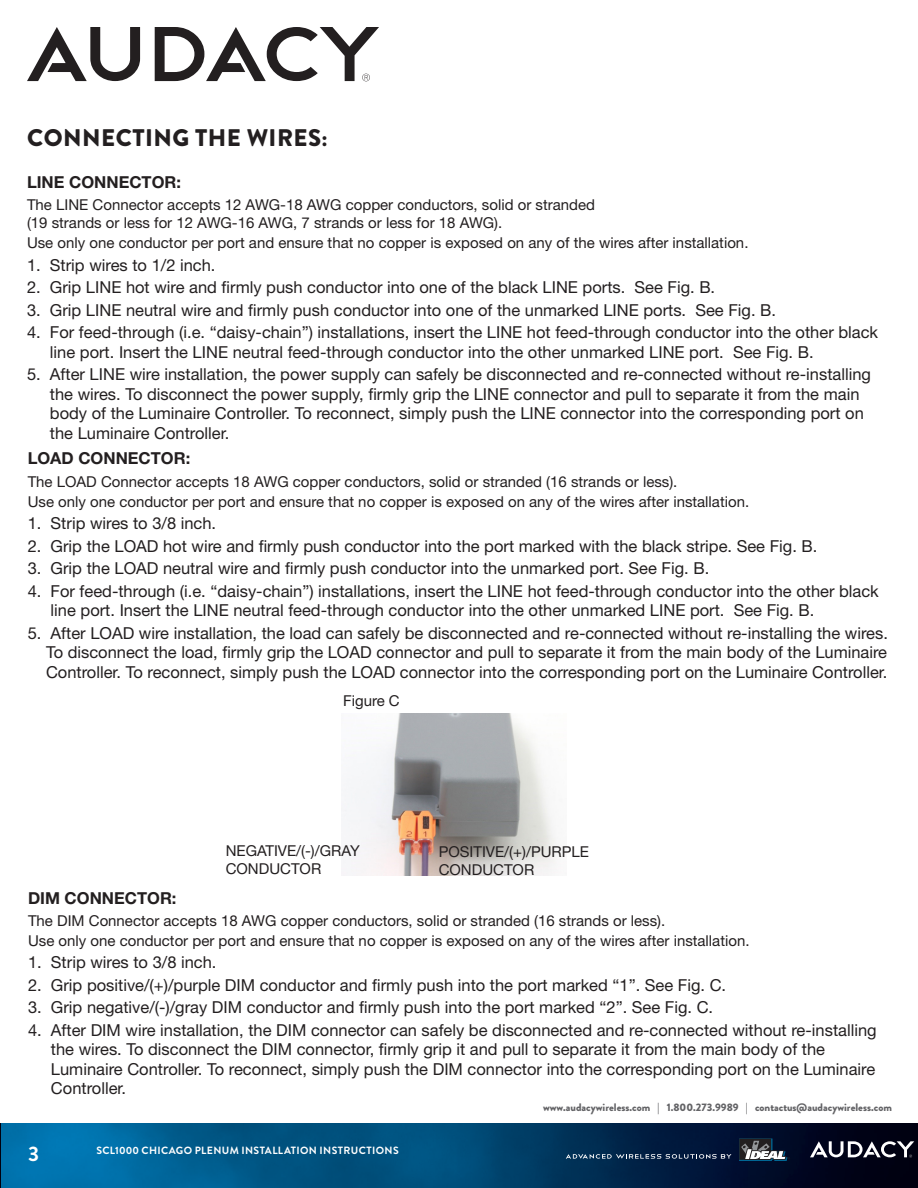
<style>
.page{position:relative;width:918px;height:1188px;background:#fff}
.page>*{position:absolute;margin:0;border:0;box-sizing:border-box;transform-origin:0 0}
.t1{font:900 24px "Brandon Grotesque";letter-spacing:.02em;color:#231f20}
.t2{font:700 21px "Brandon Grotesque";color:#fff}
.t3{font:16.5px/19.5px "Helvetica Neue LT Std";color:#231f20}
.t4{font:700 16.5px "Helvetica Neue LT Std";color:#231f20}
.t5{font:15px/18px "Helvetica Neue LT Std";color:#231f20}
.t6{font:900 10.8px "Brandon Grotesque";color:#636366}
.t7{font:700 10.5px "Brandon Grotesque";letter-spacing:.035em;color:#fff}
</style>
<div class="page">
<img style="left:0;top:1123px;width:918px;height:65px">
<svg style="left:810px;top:1141px;width:104px;height:17px"></svg>
<svg style="left:739px;top:1139px;width:51px;height:22px"></svg>
<svg style="left:566px;top:1154px;width:165px;height:5px"></svg>
<img style="left:342px;top:713px;width:214px;height:162px">
<svg style="left:27px;top:27px;width:113px;height:54px"></svg>
<svg style="left:155px;top:27px;width:224px;height:54px"></svg>
<p class="t1" style="left:27px;top:121px;width:302px">CONNECTING THE WIRES:</p>
<p class="t4" style="left:27px;top:172px;width:156px">LINE CONNECTOR:</p>
<p class="t5" style="left:27px;top:196px;width:569px">The LINE Connector accepts 12 AWG-18 AWG copper conductors, solid or stranded</p>
<p class="t5" style="left:27px;top:214px;width:477px">(19 strands or less for 12 AWG-16 AWG, 7 strands or less for 18 AWG).</p>
<p class="t5" style="left:27px;top:234px;width:723px">Use only one conductor per port and ensure that no copper is exposed on any of the wires after installation.</p>
<p class="t3" style="left:27px;top:255px;width:190px">1. Strip wires to 1/2 inch.</p>
<p class="t3" style="left:27px;top:277px;width:690px">2. Grip LINE hot wire and firmly push conductor into one of the black LINE ports. See Fig. B.</p>
<p class="t3" style="left:27px;top:300px;width:751px">3. Grip LINE neutral wire and firmly push conductor into one of the unmarked LINE ports. See Fig. B.</p>
<p class="t3" style="left:50px;top:322px;width:830px;text-indent:-23px">4. For feed-through (i.e. “daisy-chain”) installations, insert the LINE hot feed-through conductor into the other black line port. Insert the LINE neutral feed-through conductor into the other unmarked LINE port. See Fig. B.</p>
<p class="t3" style="left:50px;top:364px;width:823px;text-indent:-23px">5. After LINE wire installation, the power supply can safely be disconnected and re-connected without re-installing the wires. To disconnect the power supply, firmly grip the LINE connector and pull to separate it from the main body of the Luminaire Controller. To reconnect, simply push the LINE connector into the corresponding port on the Luminaire Controller.</p>
<p class="t4" style="left:28px;top:448px;width:164px">LOAD CONNECTOR:</p>
<p class="t5" style="left:28px;top:472px;width:651px">The LOAD Connector accepts 18 AWG copper conductors, solid or stranded (16 strands or less).</p>
<p class="t5" style="left:28px;top:492px;width:723px">Use only one conductor per port and ensure that no copper is exposed on any of the wires after installation.</p>
<p class="t3" style="left:28px;top:513px;width:190px">1. Strip wires to 3/8 inch.</p>
<p class="t3" style="left:28px;top:536px;width:791px">2. Grip the LOAD hot wire and firmly push conductor into the port marked with the black stripe. See Fig. B.</p>
<p class="t3" style="left:28px;top:558px;width:683px">3. Grip the LOAD neutral wire and firmly push conductor into the unmarked port. See Fig. B.</p>
<p class="t3" style="left:51px;top:581px;width:830px;text-indent:-23px">4. For feed-through (i.e. “daisy-chain”) installations, insert the LINE hot feed-through conductor into the other black line port. Insert the LINE neutral feed-through conductor into the other unmarked LINE port. See Fig. B.</p>
<p class="t3" style="left:46px;top:623px;width:843px;text-align:justify;text-indent:-18px">5. After LOAD wire installation, the load can safely be disconnected and re-connected without re-installing the wires.<br>To disconnect the load, firmly grip the LOAD connector and pull to separate it from the main body of the Luminaire Controller. To reconnect, simply push the LOAD connector into the corresponding port on the Luminaire Controller.</p>
<p class="t5" style="left:343px;top:692px;width:58px">Figure C</p>
<p class="t5" style="left:226px;top:841px;width:136px">NEGATIVE/(-)/GRAY<br>CONDUCTOR</p>
<p class="t5" style="left:439px;top:843px;width:152px">POSITIVE/(+)/PURPLE</p>
<p class="t5" style="left:439px;top:861px;width:97px">CONDUCTOR</p>
<p class="t4" style="left:28px;top:887px;width:150px">DIM CONNECTOR:</p>
<p class="t5" style="left:28px;top:911px;width:639px">The DIM Connector accepts 18 AWG copper conductors, solid or stranded (16 strands or less).</p>
<p class="t5" style="left:28px;top:931px;width:723px">Use only one conductor per port and ensure that no copper is exposed on any of the wires after installation.</p>
<p class="t3" style="left:28px;top:952px;width:190px">1. Strip wires to 3/8 inch.</p>
<p class="t3" style="left:28px;top:975px;width:700px">2. Grip positive/(+)/purple DIM conductor and firmly push into the port marked “1”. See Fig. C.</p>
<p class="t3" style="left:28px;top:997px;width:687px">3. Grip negative/(-)/gray DIM conductor and firmly push into the port marked “2”. See Fig. C.</p>
<p class="t3" style="left:28px;top:1020px;width:850px">4. After DIM wire installation, the DIM connector can safely be disconnected and re-connected without re-installing</p>
<p class="t3" style="left:51px;top:1039px;width:776px">the wires. To disconnect the DIM connector, firmly grip it and pull to separate it from the main body of the</p>
<p class="t3" style="left:51px;top:1059px;width:826px">Luminaire Controller. To reconnect, simply push the DIM connector into the corresponding port on the Luminaire<br>Controller.</p>
<p class="t2" style="left:28px;top:1139px;width:12px">3</p>
<p class="t7" style="left:96px;top:1143px;width:304px">SCL1000 CHICAGO PLENUM INSTALLATION INSTRUCTIONS</p>
<p class="t6" style="left:543px;top:1099px;width:350px">www.audacywireless.com | 1.800.273.9989 | contactus@audacywireless.com</p>
</div>
